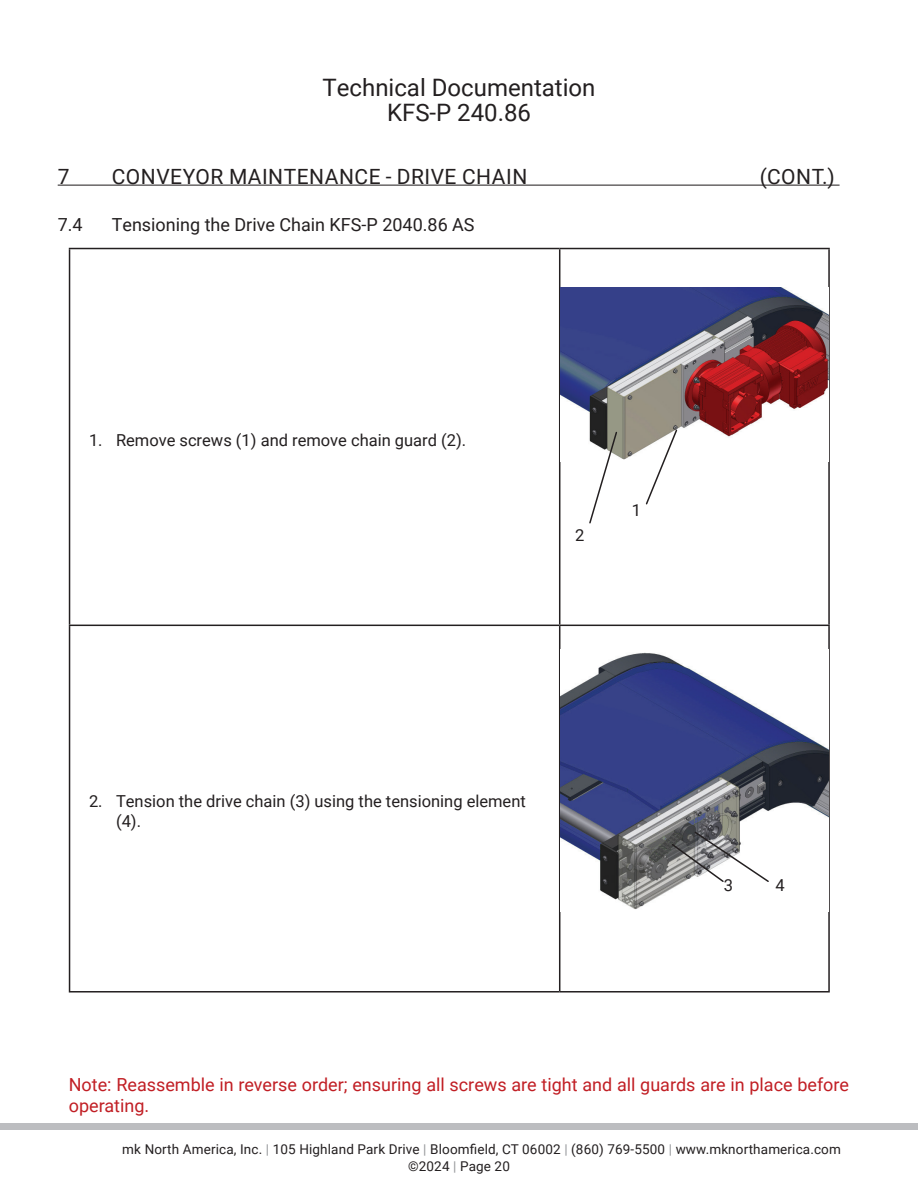
<style>
.page{position:relative;width:918px;height:1188px;background:#fff}
.page>*{position:absolute;margin:0;border:0;box-sizing:border-box;transform-origin:0 0}
.t1{font:24px/25.5px "Roboto";color:#231f20;text-align:center}
.t2{font:21px "Roboto";letter-spacing:.025em;color:#231f20}
.t3{font:18px/21px "Roboto";color:#c11e24}
.t4{font:18px "Roboto";color:#231f20}
.t5{font:16.5px/19.8px "Roboto";color:#231f20}
.t6{font:13.5px/16.2px "Roboto";letter-spacing:.01em;color:#231f20}
.s1{color:#939598}
</style>
<div class="page">
<div style="left:0;top:1123px;width:918px;height:7px;background:#bcbdc0"></div>
<hr style="left:58px;top:185px;width:782px;height:1px;background:#231f20">
<hr style="left:69px;top:248px;width:491px;height:1px;background:#231f20">
<hr style="left:69px;top:249px;width:1px;height:376px;background:#231f20">
<hr style="left:560px;top:248px;width:270px;height:1px;background:#231f20">
<hr style="left:559px;top:249px;width:1px;height:376px;background:#231f20">
<hr style="left:828px;top:249px;width:2px;height:376px;background:#231f20">
<hr style="left:69px;top:625px;width:491px;height:1px;background:#231f20">
<hr style="left:69px;top:626px;width:1px;height:365px;background:#231f20">
<hr style="left:560px;top:625px;width:270px;height:1px;background:#231f20">
<hr style="left:559px;top:626px;width:1px;height:365px;background:#231f20">
<hr style="left:828px;top:626px;width:2px;height:365px;background:#231f20">
<hr style="left:69px;top:991px;width:491px;height:2px;background:#231f20">
<hr style="left:560px;top:991px;width:270px;height:2px;background:#231f20">
<img style="left:560px;top:288px;width:268px;height:172px">
<img style="left:560px;top:652px;width:268px;height:258px">
<svg style="left:645px;top:428px;width:33px;height:77px"></svg>
<svg style="left:588px;top:431px;width:30px;height:93px"></svg>
<svg style="left:670px;top:830px;width:100px;height:53px"></svg>
<h1 class="t1" style="left:323px;top:73px;width:274px">Technical Documentation<br>KFS-P 240.86</h1>
<h2 class="t2" style="left:58px;top:161px;width:13px">7</h2>
<h2 class="t2" style="left:112px;top:161px;width:417px">CONVEYOR MAINTENANCE - DRIVE CHAIN</h2>
<h2 class="t2" style="left:760px;top:161px;width:77px">(CONT.)</h2>
<h3 class="t4" style="left:58px;top:212px;width:26px">7.4</h3>
<h3 class="t4" style="left:112px;top:212px;width:364px">Tensioning the Drive Chain KFS-P 2040.86 AS</h3>
<p class="t5" style="left:89px;top:429px;width:379px">1. Remove screws (1) and remove chain guard (2).</p>
<p class="t5" style="left:575px;top:524px;width:11px">2</p>
<p class="t5" style="left:632px;top:500px;width:11px">1</p>
<p class="t5" style="left:116px;top:791px;width:411px;text-indent:-27px">2. Tension the drive chain (3) using the tensioning element (4).</p>
<p class="t5" style="left:724px;top:874px;width:11px">3</p>
<p class="t5" style="left:775px;top:874px;width:11px">4</p>
<h3 class="t3" style="left:69px;top:1073px;width:782px">Note: Reassemble in reverse order; ensuring all screws are tight and all guards are in place before operating.</h3>
<p class="t6" style="left:408px;top:1141px;width:434px;text-indent:-286px">mk North America, Inc. <span class="s1">|</span> 105 Highland Park Drive <span class="s1">|</span> Bloomfield, CT 06002 <span class="s1">|</span> (860) 769-5500 <span class="s1">|</span> www.mknorthamerica.com ©2024 <span class="s1">|</span> Page 20</p>
</div>
